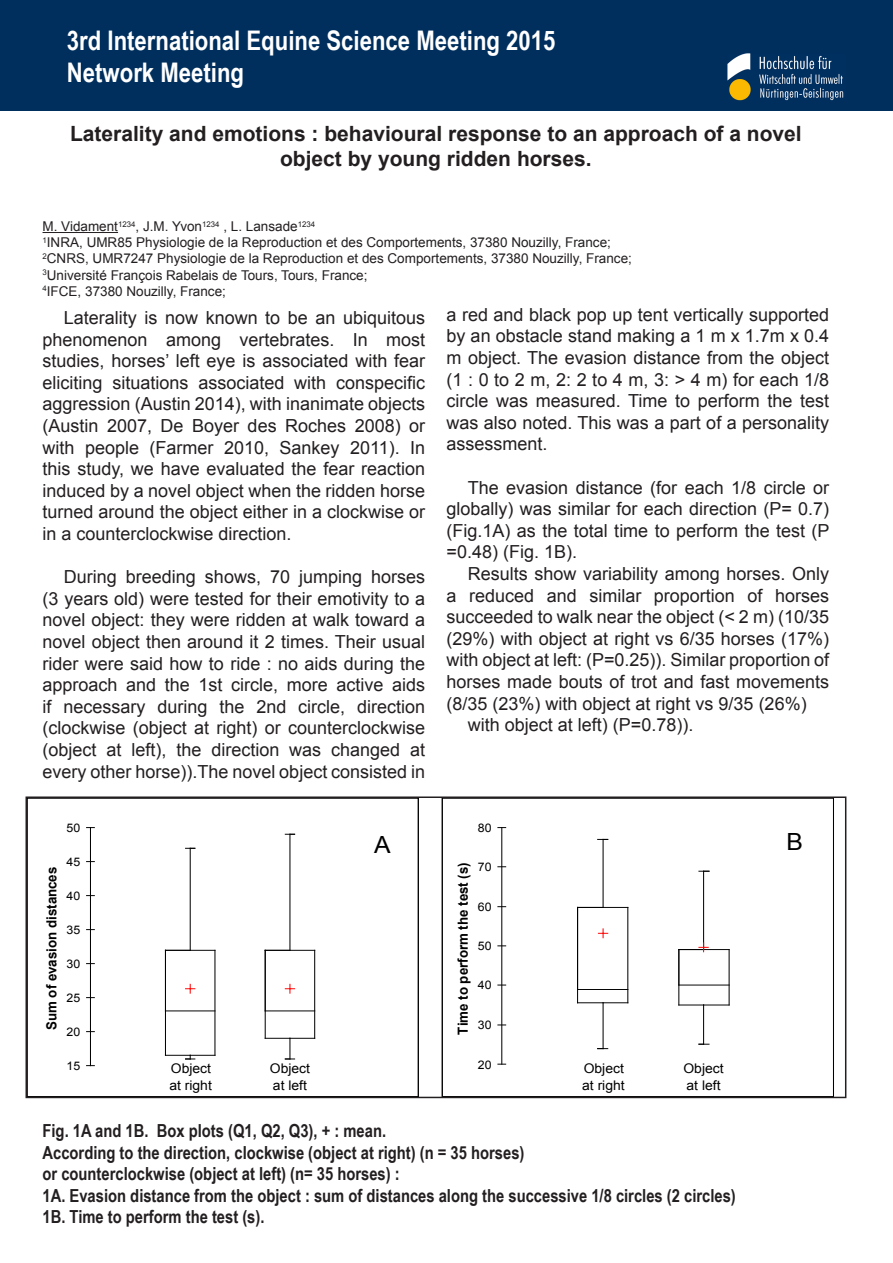
<style>
.page{position:relative;width:893px;height:1263px;background:#fff}
.page>*{position:absolute;margin:0;border:0;box-sizing:border-box;transform-origin:0 0}
.t1{font:700 27px/32.4px "Arial Narrow";color:#fff}
.t2{font:23.7px "Arial";color:#000;scale:1.05 1}
.Überschrift_Abstract{font:700 21px/25.2px "Arial";color:#231f20;text-align:center}
.t3{font:18px/21.6px "Arial";color:#231f20;text-align:justify}
.Bildunterschrift{font:700 18px/21.6px "Arial Narrow";color:#231f20}
.t4{font:700 13.95px "Arial";color:#000;scale:.96 1}
.Autors{font:13.5px "Arial";color:#231f20}
.t5{font:13.35px/17px "Arial";color:#000;scale:1.05 1}
.t6{font:11.85px "Arial";letter-spacing:.005em;color:#000;scale:1.05 1}
</style>
<div class="page">
<div style="left:0;top:0;width:893px;height:111px;background:#002f5d"></div>
<img style="left:717px;top:4px;width:131px;height:106px">
<hr style="left:43px;top:232px;width:75px;height:1px;background:#231f20">
<hr style="left:90px;top:827px;width:1px;height:238px;background:#000">
<hr style="left:190px;top:848px;width:1px;height:102px;background:#000">
<hr style="left:165px;top:950px;width:50px;height:1px;background:#000">
<hr style="left:215px;top:950px;width:1px;height:105px;background:#000">
<svg style="left:165px;top:1055px;width:50px;height:4px"></svg>
<hr style="left:165px;top:950px;width:1px;height:105px;background:#000">
<hr style="left:165px;top:1010px;width:50px;height:1px;background:#000">
<hr style="left:290px;top:834px;width:1px;height:116px;background:#000">
<hr style="left:265px;top:950px;width:50px;height:1px;background:#000">
<hr style="left:314px;top:950px;width:1px;height:88px;background:#000">
<svg style="left:265px;top:1038px;width:50px;height:21px"></svg>
<hr style="left:265px;top:950px;width:1px;height:88px;background:#000">
<hr style="left:265px;top:1010px;width:50px;height:1px;background:#000">
<svg style="left:186px;top:984px;width:9px;height:9px"></svg>
<svg style="left:285px;top:984px;width:10px;height:9px"></svg>
<hr style="left:502px;top:827px;width:1px;height:237px;background:#000">
<hr style="left:603px;top:839px;width:1px;height:68px;background:#000">
<hr style="left:578px;top:907px;width:50px;height:1px;background:#000">
<hr style="left:627px;top:907px;width:1px;height:96px;background:#000">
<hr style="left:603px;top:1003px;width:1px;height:45px;background:#000">
<svg style="left:578px;top:1002px;width:50px;height:1px"></svg>
<hr style="left:577px;top:907px;width:1px;height:96px;background:#000">
<hr style="left:578px;top:989px;width:50px;height:1px;background:#000">
<hr style="left:703px;top:871px;width:1px;height:78px;background:#000">
<hr style="left:679px;top:949px;width:50px;height:1px;background:#000">
<hr style="left:729px;top:949px;width:1px;height:56px;background:#000">
<hr style="left:703px;top:1005px;width:1px;height:39px;background:#000">
<svg style="left:679px;top:1005px;width:50px;height:1px"></svg>
<hr style="left:678px;top:949px;width:1px;height:56px;background:#000">
<hr style="left:679px;top:985px;width:50px;height:1px;background:#000">
<svg style="left:598px;top:929px;width:10px;height:9px"></svg>
<svg style="left:679px;top:943px;width:29px;height:9px"></svg>
<div style="left:26px;top:796px;width:820px;height:302px;border:2px solid #231f20"></div>
<h1 class="t1" style="left:67px;top:23px;width:490px">3rd International Equine Science Meeting 2015<br>Network Meeting</h1>
<p class="Überschrift_Abstract" style="left:70px;top:122px;width:733px">Laterality and emotions : behavioural response to an approach of a novel object by young ridden horses.</p>
<p class="Autors" style="left:43px;top:217px;width:274px">M. Vidament<sup>1234</sup>, J.M. Yvon<sup>1234</sup> , L. Lansade<sup>1234</sup></p>
<p class="Autors" style="left:43px;top:234px;width:570px"><sup>1</sup>INRA, UMR85 Physiologie de la Reproduction et des Comportements, 37380 Nouzilly, France;</p>
<p class="Autors" style="left:43px;top:250px;width:591px"><sup>2</sup>CNRS, UMR7247 Physiologie de la Reproduction et des Comportements, 37380 Nouzilly, France;</p>
<p class="Autors" style="left:43px;top:266px;width:327px"><sup>3</sup>Université François Rabelais de Tours, Tours, France;</p>
<p class="Autors" style="left:43px;top:282px;width:185px"><sup>4</sup>IFCE, 37380 Nouzilly, France;</p>
<p class="t3" style="left:43px;top:307px;width:384px;text-indent:21px">Laterality is now known to be an ubiquitous phenomenon among vertebrates. In most studies, horses’ left eye is associated with fear eliciting situations associated with conspecific aggression (Austin 2014), with inanimate objects (Austin 2007, De Boyer des Roches 2008) or with people (Farmer 2010, Sankey 2011). In this study, we have evaluated the fear reaction induced by a novel object when the ridden horse turned around the object either in a clockwise or in a counterclockwise direction.</p>
<p class="t3" style="left:43px;top:566px;width:384px;text-indent:21px">During breeding shows, 70 jumping horses (3 years old) were tested for their emotivity to a novel object: they were ridden at walk toward a novel object then around it 2 times. Their usual rider were said how to ride : no aids during the approach and the 1st circle, more active aids if necessary during the 2nd circle, direction (clockwise (object at right) or counterclockwise (object at left), the direction was changed at every other horse)).The novel object consisted in</p>
<p class="t3" style="left:446px;top:304px;width:384px">a red and black pop up tent vertically supported by an obstacle stand making a 1 m x 1.7m x 0.4 m object. The evasion distance from the object (1 : 0 to 2 m, 2: 2 to 4 m, 3: &gt; 4 m) for each 1/8 circle was measured. Time to perform the test was also noted. This was a part of a personality assessment.</p>
<p class="t3" style="left:446px;top:477px;width:385px;text-indent:21px">The evasion distance (for each 1/8 circle or globally) was similar for each direction (P= 0.7) (Fig.1A) as the total time to perform the test (P =0.48) (Fig. 1B).</p>
<p class="t3" style="left:446px;top:563px;width:384px;text-indent:21px">Results show variability among horses. Only a reduced and similar proportion of horses succeeded to walk near the object (&lt; 2 m) (10/35 (29%) with object at right vs 6/35 horses (17%) with object at left: (P=0.25)). Similar proportion of horses made bouts of trot and fast movements (8/35 (23%) with object at right vs 9/35 (26%)</p>
<p class="t3" style="left:468px;top:714px;width:227px">with object at left) (P=0.78)).</p>
<p class="t6" style="left:67px;top:820px;width:15px">50</p>
<p class="t4" style="left:42px;top:1030px;width:172px;rotate:-90deg">Sum of evasion distances</p>
<p class="t6" style="left:67px;top:854px;width:15px">45</p>
<p class="t6" style="left:67px;top:888px;width:15px">40</p>
<p class="t6" style="left:67px;top:922px;width:15px">35</p>
<p class="t6" style="left:67px;top:956px;width:15px">30</p>
<p class="t6" style="left:67px;top:990px;width:15px">25</p>
<p class="t6" style="left:67px;top:1024px;width:15px">20</p>
<p class="t6" style="left:67px;top:1058px;width:15px">15</p>
<p class="t2" style="left:374px;top:830px;width:17px">A</p>
<p class="t5" style="left:169px;top:1060px;width:42px">Object at right</p>
<p class="t5" style="left:270px;top:1060px;width:40px">Object at left</p>
<p class="t6" style="left:478px;top:820px;width:15px">80</p>
<p class="t6" style="left:478px;top:859px;width:15px">70</p>
<p class="t4" style="left:454px;top:1034px;width:181px;rotate:-90deg">Time to perform the test (s)</p>
<p class="t6" style="left:478px;top:899px;width:15px">60</p>
<p class="t6" style="left:478px;top:938px;width:15px">50</p>
<p class="t6" style="left:478px;top:977px;width:15px">40</p>
<p class="t6" style="left:478px;top:1017px;width:15px">30</p>
<p class="t6" style="left:478px;top:1057px;width:15px">20</p>
<p class="t5" style="left:582px;top:1060px;width:42px">Object at right</p>
<p class="t5" style="left:683px;top:1060px;width:40px">Object at left</p>
<p class="Bildunterschrift" style="left:43px;top:1119px;width:483px">Fig. 1A and 1B. Box plots (Q1, Q2, Q3), + : mean.<br>According to the direction, clockwise (object at right) (n = 35 horses) or counterclockwise (object at left) (n= 35 horses) :</p>
<p class="Bildunterschrift" style="left:43px;top:1184px;width:695px">1A. Evasion distance from the object : sum of distances along the successive 1/8 circles (2 circles)</p>
<p class="Bildunterschrift" style="left:43px;top:1205px;width:224px">1B. Time to perform the test (s).</p>
<p class="t2" style="left:786px;top:826px;width:17px">B</p>
</div>
